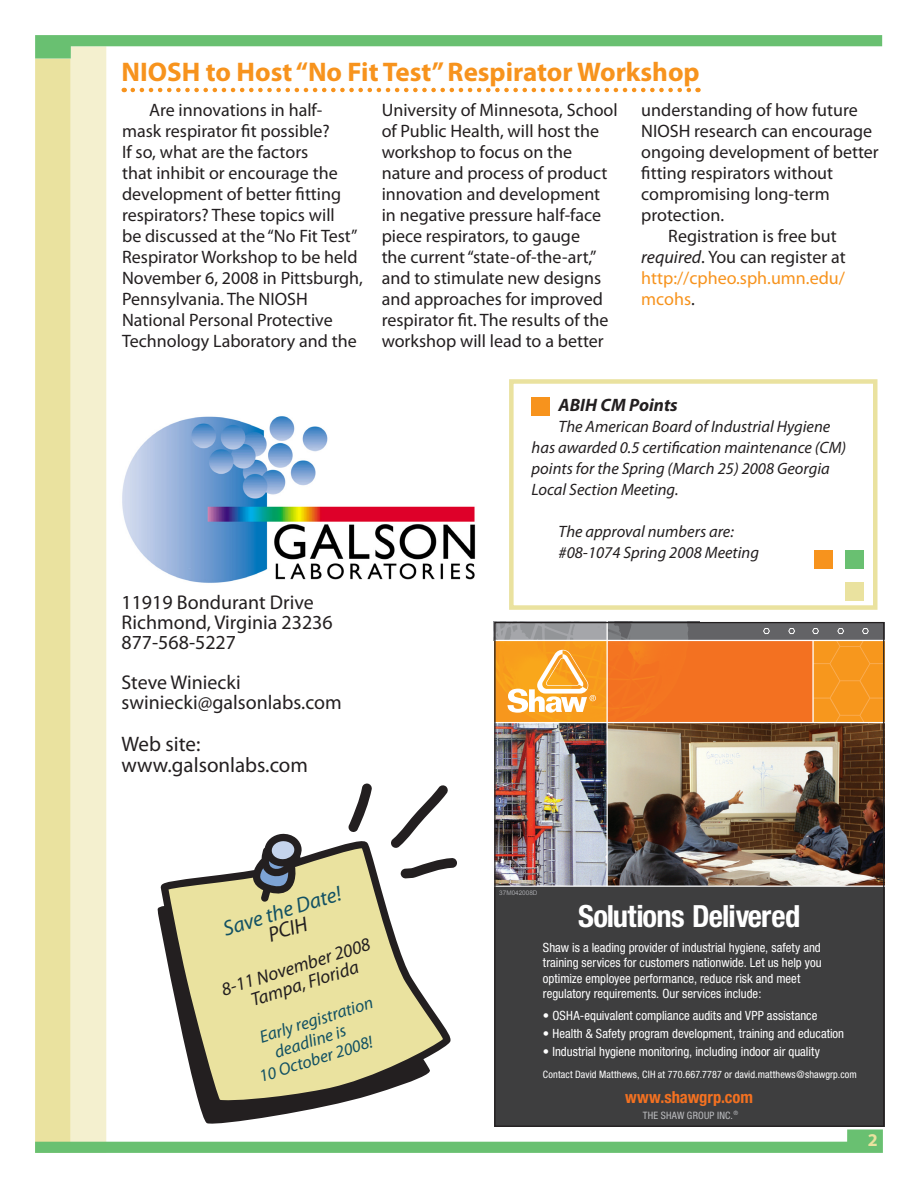
<style>
.page{position:relative;width:918px;height:1188px;background:#fff}
.page>*{position:absolute;margin:0;border:0;box-sizing:border-box;transform-origin:0 0}
.t1{font:700 condensed 30.6px "Helvetica Neue";letter-spacing:-.025em;color:#fff}
.Headline{font:700 27px "Myriad Pro";color:#f7931d}
.Body_Italic{font:italic 21.45px "Myriad Pro";color:#125163}
.Body{font:21px "Myriad Pro";color:#231f20}
.Body_Italic-2{font:italic 21px "Myriad Pro";color:#231f20}
.Body-2{font:19.95px "Myriad Pro";color:#231f20}
.Body_Italic-3{font:italic 18.75px "Myriad Pro";color:#231f20}
.Body-3{font:18px/21px "Myriad Pro";color:#231f20}
.Body_Italic-4{font:italic 700 18px "Myriad Pro";color:#231f20}
.t2{font:700 18px "Myriad Pro";color:#eae29f}
.Body_Italic-5{font:italic 17.4px "Myriad Pro";color:#125163}
.t3{font:700 condensed 16.65px "Helvetica Neue";color:#f37121}
.Body_Italic-6{font:italic 16.5px/21px "Myriad Pro";color:#231f20}
.t4{font:condensed 12.75px/15.3px "Helvetica Neue";color:#fff}
.t5{font:condensed 10.2px "Helvetica Neue";letter-spacing:.01em;color:#fff}
.t6{font:condensed 10.2px "Helvetica Neue";letter-spacing:.025em;color:#bcbdc0}
.t7{font:6.3px "Arial";color:#a5a6aa}
.s1{font-style:italic}
.s2{color:#f7931d}
</style>
<div class="page">
<div style="left:35px;top:59px;width:36px;height:1094px;background:#eae29f"></div>
<div style="left:71px;top:46px;width:35px;height:1107px;background:#f4f0cf"></div>
<svg style="left:35px;top:35px;width:847px;height:24px"></svg>
<svg style="left:35px;top:1129px;width:848px;height:24px"></svg>
<svg style="left:157px;top:833px;width:294px;height:291px"></svg>
<svg style="left:260px;top:841px;width:35px;height:7px"></svg>
<svg style="left:169px;top:848px;width:274px;height:253px;fill:#eae29f"></svg>
<svg style="left:348px;top:783px;width:24px;height:49px"></svg>
<svg style="left:391px;top:785px;width:57px;height:63px"></svg>
<svg style="left:400px;top:858px;width:57px;height:21px"></svg>
<div style="left:509px;top:379px;width:369px;height:231px;border:4px solid #eae29f"></div>
<div style="left:845px;top:551px;width:19px;height:18px;background:#69c071"></div>
<div style="left:845px;top:583px;width:19px;height:18px;background:#eae29f"></div>
<div style="left:814px;top:551px;width:18px;height:18px;background:#f7931d"></div>
<div style="left:532px;top:397px;width:18px;height:19px;background:#f7931d"></div>
<img style="left:608px;top:723px;width:274px;height:163px">
<img style="left:496px;top:723px;width:111px;height:163px">
<div style="left:496px;top:886px;width:386px;height:239px;background:#3e3e3f"></div>
<div style="left:607px;top:622px;width:277px;height:18px;background:#636366"></div>
<div style="left:607px;top:640px;width:206px;height:82px;background:#f37121"></div>
<img style="left:494px;top:621px;width:206px;height:101px">
<svg style="left:763px;top:628px;width:7px;height:6px"></svg>
<svg style="left:788px;top:628px;width:7px;height:6px"></svg>
<svg style="left:812px;top:628px;width:70px;height:94px;background:#e5922a"></svg>
<hr style="left:494px;top:640px;width:390px;height:1px;background:#fff">
<hr style="left:812px;top:640px;width:2px;height:82px;background:#fff">
<svg style="left:508px;top:650px;width:88px;height:63px"></svg>
<div style="left:500px;top:890px;width:37px;height:5px;background:#3e3e3f"></div>
<hr style="left:607px;top:622px;width:1px;height:264px;background:#fff">
<img style="left:122px;top:416px;width:354px;height:167px">
<svg style="left:133px;top:88px;width:566px;height:4px"></svg>
<p class="Headline" style="left:122px;top:54px;width:580px">NIOSH to Host “No Fit Test” Respirator Workshop</p>
<p class="Body-3" style="left:122px;top:99px;width:242px;text-indent:27px">Are innovations in half&shy;mask respirator fit possible?<br>If so, what are the factors<br>that inhibit or encourage the development of better fitting respirators? These topics will<br>be discussed at the “No Fit Test”<br>Respirator Workshop to be held<br>November 6, 2008 in Pittsburgh,<br>Pennsylvania. The NIOSH<br>National Personal Protective<br>Technology Laboratory and the</p>
<p class="Body-3" style="left:382px;top:99px;width:238px">University of Minnesota, School of Public Health, will host the workshop to focus on the nature and process of product innovation and development in negative pressure half-face piece respirators, to gauge<br>the current “state-of-the-art,” and to stimulate new designs and approaches for improved respirator fit. The results of the workshop will lead to a better</p>
<p class="Body-3" style="left:641px;top:99px;width:239px">understanding of how future<br>NIOSH research can encourage ongoing development of better fitting respirators without compromising long-term protection.</p>
<p class="Body-3" style="left:641px;top:225px;width:206px;text-indent:27px">Registration is free but <span class="s1">required</span>. You can register at <span class="s2">http://cpheo.sph.umn.edu/ mcohs</span>.</p>
<p class="Body-2" style="left:122px;top:590px;width:194px">11919 Bondurant Drive</p>
<p class="Body-2" style="left:122px;top:610px;width:213px">Richmond, Virginia 23236</p>
<p class="Body-2" style="left:122px;top:630px;width:116px">877-568-5227</p>
<p class="Body-2" style="left:122px;top:670px;width:121px">Steve Winiecki</p>
<p class="Body-2" style="left:122px;top:690px;width:222px">swiniecki@galsonlabs.com</p>
<p class="Body" style="left:122px;top:731px;width:80px">Web site:</p>
<p class="Body" style="left:122px;top:752px;width:188px">www.galsonlabs.com</p>
<p class="Body_Italic" style="left:220px;top:916px;width:124px;rotate:-17deg">Save the Date!</p>
<p class="Body_Italic-2" style="left:265px;top:922px;width:42px;rotate:-17deg">PCIH</p>
<p class="Body_Italic-3" style="left:218px;top:978px;width:156px;rotate:-17deg">8-11 November 2008</p>
<p class="Body_Italic-3" style="left:248px;top:988px;width:113px;rotate:-17deg">Tampa, Florida</p>
<p class="Body_Italic-5" style="left:257px;top:1026px;width:120px;rotate:-17deg">Early registration</p>
<p class="Body_Italic-5" style="left:272px;top:1041px;width:76px;rotate:-17deg">deadline is</p>
<p class="Body_Italic-5" style="left:256px;top:1066px;width:120px;rotate:-17deg">10 October 2008!</p>
<p class="Body_Italic-4" style="left:559px;top:393px;width:121px">ABIH CM Points</p>
<p class="Body_Italic-6" style="left:532px;top:415px;width:316px;text-indent:27px">The American Board of Industrial Hygiene has awarded 0.5 certification maintenance (CM) points for the Spring (March 25) 2008 Georgia Local Section Meeting.</p>
<p class="Body_Italic-6" style="left:559px;top:520px;width:177px">The approval numbers are:</p>
<p class="Body_Italic-6" style="left:559px;top:541px;width:202px">#08-1074 Spring 2008 Meeting</p>
<p class="t7" style="left:499px;top:889px;width:40px">37M042008D</p>
<p class="t1" style="left:578px;top:898px;width:224px">Solutions Delivered</p>
<p class="t4" style="left:543px;top:940px;width:280px">Shaw is a leading provider of industrial hygiene, safety and training services for customers nationwide. Let us help you optimize employee performance, reduce risk and meet regulatory requirements. Our services include:</p>
<p class="t4" style="left:543px;top:1008px;width:276px">• OSHA-equivalent compliance audits and VPP assistance</p>
<p class="t4" style="left:543px;top:1026px;width:303px">• Health &amp; Safety program development, training and education</p>
<p class="t4" style="left:543px;top:1044px;width:279px">• Industrial hygiene monitoring, including indoor air quality</p>
<p class="t5" style="left:543px;top:1068px;width:315px">Contact David Matthews, CIH at 770.667.7787 or david.matthews@shawgrp.com</p>
<p class="t3" style="left:625px;top:1087px;width:129px">www.shawgrp.com</p>
<p class="t6" style="left:643px;top:1109px;width:97px">THE SHAW GROUP INC.<sup>®</sup></p>
<p class="t2" style="left:868px;top:1128px;width:11px">2</p>
</div>
